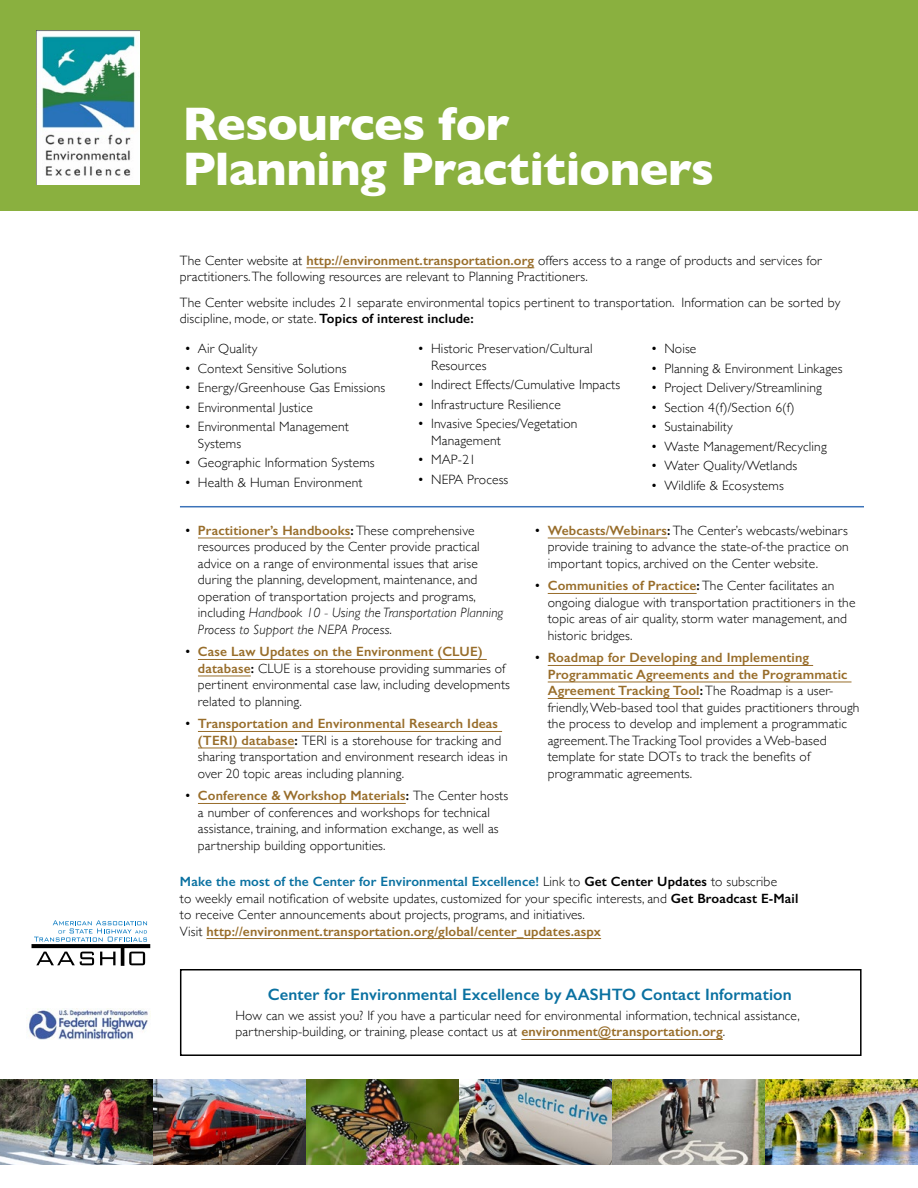
<style>
.page{position:relative;width:918px;height:1188px;background:#fff}
.page>*{position:absolute;margin:0;border:0;box-sizing:border-box;transform-origin:0 0}
.t1{font:700 48px/45px "Gill Sans";letter-spacing:-.01em;color:#fff}
.t2{font:600 16.5px "Gill Sans";letter-spacing:.01em;color:#0a71a1}
.t3{font:300 13.5px/16.5px "Gill Sans";letter-spacing:.01em;color:#000}
.s1{font-weight:600;color:#986d2a}
.s2{font-weight:600}
.s3{font-style:italic}
.s4{font-weight:600;color:#0a71a1}
</style>
<div class="page">
<div style="left:0;top:0;width:918px;height:212px;background:#8ab03f"></div>
<img style="left:36px;top:30px;width:103px;height:155px">
<img style="left:28px;top:1009px;width:120px;height:30px">
<img style="left:153px;top:1080px;width:765px;height:84px">
<img style="left:0;top:1080px;width:153px;height:84px">
<svg style="left:32px;top:920px;width:118px;height:46px"></svg>
<hr style="left:306px;top:267px;width:228px;height:1px;background:#986d2a">
<hr style="left:180px;top:506px;width:684px;height:1px;background:#3c73b9">
<hr style="left:206px;top:938px;width:395px;height:1px;background:#986d2a">
<hr style="left:198px;top:538px;width:153px;height:1px;background:#986d2a">
<hr style="left:198px;top:659px;width:289px;height:1px;background:#986d2a">
<hr style="left:198px;top:676px;width:53px;height:1px;background:#986d2a">
<hr style="left:198px;top:731px;width:304px;height:1px;background:#986d2a">
<hr style="left:198px;top:748px;width:96px;height:1px;background:#986d2a">
<hr style="left:198px;top:803px;width:208px;height:1px;background:#986d2a">
<hr style="left:548px;top:538px;width:119px;height:1px;background:#986d2a">
<hr style="left:548px;top:593px;width:149px;height:1px;background:#986d2a">
<hr style="left:548px;top:665px;width:265px;height:1px;background:#986d2a">
<hr style="left:548px;top:682px;width:304px;height:1px;background:#986d2a">
<hr style="left:548px;top:698px;width:152px;height:1px;background:#986d2a">
<hr style="left:521px;top:1039px;width:202px;height:1px;background:#986d2a">
<div style="left:180px;top:969px;width:682px;height:87px;border:2px solid #000"></div>
<p class="t1" style="left:182px;top:100px;width:533px">Resources for<br>Planning Practitioners</p>
<p class="t3" style="left:180px;top:252px;width:643px">The Center website at <span class="s1">http://environment.transportation.org</span> offers access to a range of products and services for practitioners. The following resources are relevant to Planning Practitioners.</p>
<p class="t3" style="left:180px;top:294px;width:662px">The Center website includes 21 separate environmental topics pertinent to transportation. Information can be sorted by discipline, mode, or state. <span class="s2">Topics of interest include:</span></p>
<p class="t3" style="left:184px;top:340px;width:74px">• Air Quality</p>
<p class="t3" style="left:184px;top:360px;width:164px">• Context Sensitive Solutions</p>
<p class="t3" style="left:184px;top:379px;width:202px">• Energy/Greenhouse Gas Emissions</p>
<p class="t3" style="left:184px;top:399px;width:130px">• Environmental Justice</p>
<p class="t3" style="left:198px;top:418px;width:152px;text-indent:-13px">• Environmental Management<br>Systems</p>
<p class="t3" style="left:184px;top:454px;width:192px">• Geographic Information Systems</p>
<p class="t3" style="left:184px;top:473px;width:180px">• Health &amp; Human Environment</p>
<p class="t3" style="left:431px;top:340px;width:163px;text-indent:-14px">• Historic Preservation/Cultural<br>Resources</p>
<p class="t3" style="left:418px;top:376px;width:204px">• Indirect Effects/Cumulative Impacts</p>
<p class="t3" style="left:418px;top:395px;width:145px">• Infrastructure Resilience</p>
<p class="t3" style="left:431px;top:415px;width:148px;text-indent:-14px">• Invasive Species/Vegetation<br>Management</p>
<p class="t3" style="left:418px;top:451px;width:60px">• MAP-21</p>
<p class="t3" style="left:418px;top:470px;width:92px">• NEPA Process</p>
<p class="t3" style="left:651px;top:340px;width:47px">• Noise</p>
<p class="t3" style="left:651px;top:359px;width:193px">• Planning &amp; Environment Linkages</p>
<p class="t3" style="left:651px;top:379px;width:173px">• Project Delivery/Streamlining</p>
<p class="t3" style="left:651px;top:398px;width:145px">• Section 4(f)/Section 6(f)</p>
<p class="t3" style="left:651px;top:418px;width:83px">• Sustainability</p>
<p class="t3" style="left:651px;top:437px;width:177px">• Waste Management/Recycling</p>
<p class="t3" style="left:651px;top:457px;width:148px">• Water Quality/Wetlands</p>
<p class="t3" style="left:651px;top:476px;width:134px">• Wildlife &amp; Ecosystems</p>
<p class="t3" style="left:198px;top:522px;width:307px;text-indent:-13px">• <span class="s1">Practitioner’s Handbooks</span><span class="s2">:</span> These comprehensive resources produced by the Center provide practical advice on a range of environmental issues that arise during the planning, development, maintenance, and operation of transportation projects and programs, including <span class="s3">Handbook 10 - Using the Transportation Planning Process to Support the NEPA Process</span>.</p>
<p class="t3" style="left:198px;top:643px;width:314px;text-indent:-13px">• <span class="s1">Case Law Updates on the Environment (CLUE) database</span><span class="s2">:</span> CLUE is a storehouse providing summaries of pertinent environmental case law, including developments related to planning.</p>
<p class="t3" style="left:198px;top:715px;width:311px;text-indent:-13px">• <span class="s1">Transportation and Environmental Research Ideas (TERI) database</span><span class="s2">:</span> TERI is a storehouse for tracking and sharing transportation and environment research ideas in over 20 topic areas including planning.</p>
<p class="t3" style="left:198px;top:787px;width:312px;text-indent:-13px">• <span class="s1">Conference &amp; Workshop Materials</span><span class="s2">:</span> The Center hosts a number of conferences and workshops for technical assistance, training, and information exchange, as well as partnership building opportunities.</p>
<p class="t3" style="left:548px;top:522px;width:303px;text-align:justify;text-indent:-14px">• <span class="s1">Webcasts/Webinars</span><span class="s2">:</span> The Center’s webcasts/webinars provide training to advance the state-of-the practice on important topics, archived on the Center website.</p>
<p class="t3" style="left:548px;top:577px;width:309px;text-indent:-14px">• <span class="s1">Communities of Practice</span><span class="s2">:</span> The Center facilitates an ongoing dialogue with transportation practitioners in the topic areas of air quality, storm water management, and historic bridges.</p>
<p class="t3" style="left:548px;top:649px;width:313px;text-indent:-14px">• <span class="s1">Roadmap for Developing and Implementing Programmatic Agreements and the Programmatic Agreement Tracking Tool</span><span class="s2">:</span> The Roadmap is a user&shy;friendly, Web-based tool that guides practitioners through the process to develop and implement a programmatic agreement. The Tracking Tool provides a Web-based template for state DOTs to track the benefits of programmatic agreements.</p>
<p class="t3" style="left:180px;top:873px;width:620px"><span class="s4">Make the most of the Center for Environmental Excellence!</span> Link to <span class="s2">Get Center Updates</span> to subscribe<br>to weekly email notification of website updates, customized for your specific interests, and <span class="s2">Get Broadcast E-Mail </span>to receive Center announcements about projects, programs, and initiatives.<br>Visit <span class="s1">http://environment.transportation.org/global/center_updates.aspx</span></p>
<p class="t2" style="left:268px;top:985px;width:526px">Center for Environmental Excellence by AASHTO Contact Information</p>
<p class="t3" style="left:235px;top:1007px;width:566px">How can we assist you? If you have a particular need for environmental information, technical assistance, partnership-building, or training, please contact us at <span class="s1">environment@transportation.org</span>.</p>
</div>
